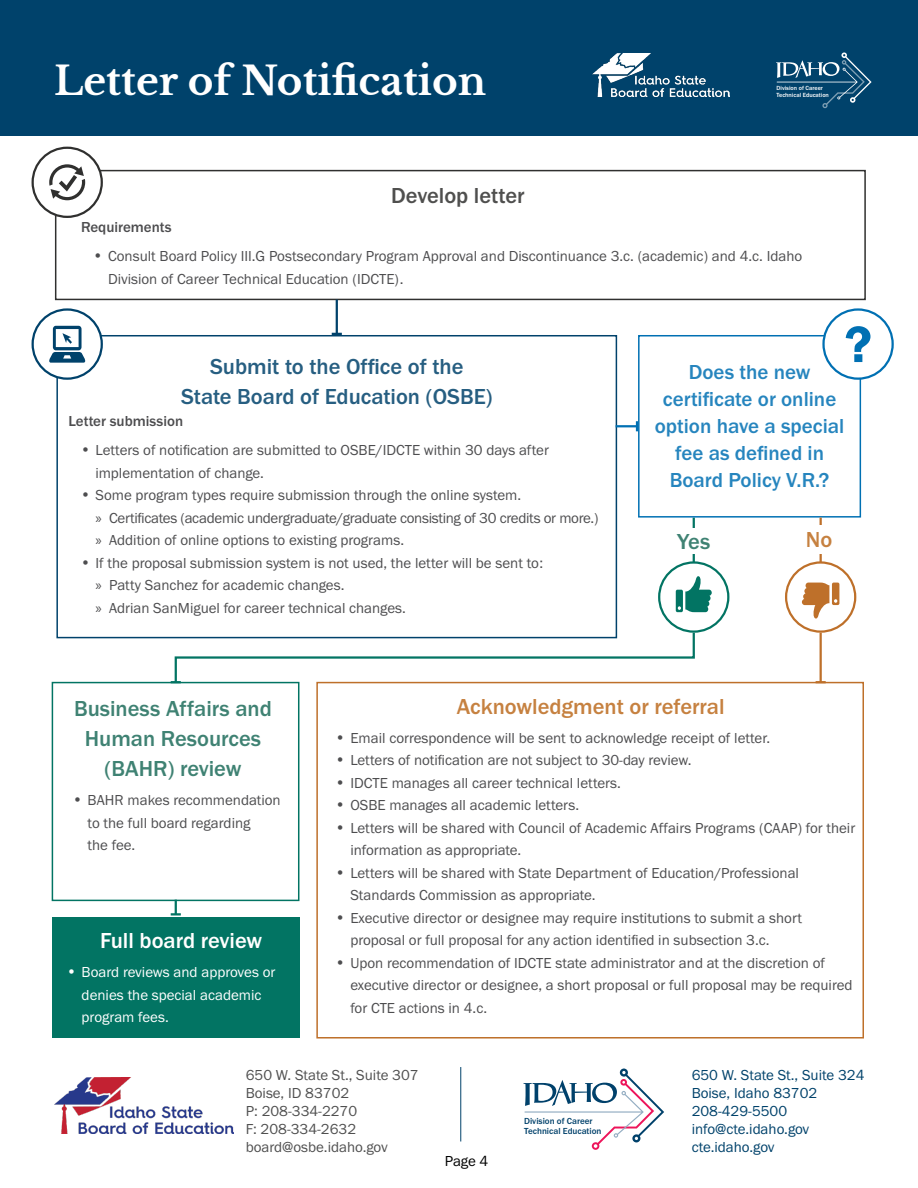
<style>
.page{position:relative;width:918px;height:1188px;background:#fff}
.page>*{position:absolute;margin:0;border:0;box-sizing:border-box;transform-origin:0 0}
.t1{font:700 39px "Libre Baskerville";color:#fff}
.t2{font:500 22.5px/30px "Franklin Gothic URW";color:#265e81;text-align:center}
.t3{font:500 22.5px/30px "Franklin Gothic URW";color:#3f8273;text-align:center}
.t4{font:500 22.5px "Franklin Gothic URW";color:#c68140}
.t5{font:500 22.5px "Franklin Gothic URW";color:#fff}
.t6{font:500 22.5px "Franklin Gothic URW";color:#4f4f4e}
.t7{font:500 21px/27px "Franklin Gothic URW";color:#2685be;text-align:center}
.t8{font:15px/22.5px "Franklin Gothic URW Boo";color:#4d4d4f}
.t9{font:15px/18px "Franklin Gothic URW Boo";color:#505050}
.t10{font:15px/18px "Franklin Gothic URW Boo";color:#00426b}
.t11{font:15px/22.5px "Franklin Gothic URW Boo";color:#fff}
.t12{font:500 15px "Franklin Gothic URW";color:#4d4d4f}
.t13{font:15px "Franklin Gothic URW Boo";color:#000}
.t14{font:500 9.15px/10.1px "Franklin Gothic URW";color:#00416b}
.t15{font:500 6.15px/6.8px "Franklin Gothic URW";color:#fff}
.s1{font-family:"Myriad Pro"}
</style>
<div class="page">
<div style="left:0;top:0;width:918px;height:136px;background:#00426b"></div>
<svg style="left:776px;top:53px;width:96px;height:55px"></svg>
<img style="left:592px;top:54px;width:138px;height:43px">
<div style="left:55px;top:170px;width:811px;height:130px;border:2px solid #30302f"></div>
<div style="left:56px;top:335px;width:561px;height:303px;border:2px solid #00426b"></div>
<div style="left:33px;top:148px;width:69px;height:69px;background:#fff;border-radius:50%"></div>
<div style="left:32px;top:147px;width:71px;height:71px;border:2px solid #30302f;border-radius:50%"></div>
<svg style="left:49px;top:164px;width:36px;height:36px"></svg>
<div style="left:33px;top:310px;width:69px;height:69px;background:#fff;border-radius:50%"></div>
<div style="left:32px;top:308px;width:71px;height:72px;border:2px solid #00426b;border-radius:50%"></div>
<svg style="left:49px;top:326px;width:36px;height:37px"></svg>
<hr style="left:336px;top:300px;width:2px;height:34px;background:#00426b">
<svg style="left:332px;top:333px;width:10px;height:2px"></svg>
<hr style="left:693px;top:518px;width:2px;height:87px;background:#027463">
<div style="left:638px;top:335px;width:223px;height:183px;border:2px solid #0070b3"></div>
<div style="left:824px;top:310px;width:69px;height:69px;background:#fff;border-radius:50%"></div>
<div style="left:822px;top:308px;width:72px;height:72px;border:2px solid #0070b3;border-radius:50%"></div>
<svg style="left:846px;top:326px;width:24px;height:36px"></svg>
<hr style="left:616px;top:425px;width:21px;height:2px;background:#0070b3">
<svg style="left:636px;top:421px;width:2px;height:10px"></svg>
<div style="left:659px;top:563px;width:69px;height:69px;background:#fff;border-radius:50%"></div>
<div style="left:658px;top:561px;width:71px;height:72px;border:2px solid #027463;border-radius:50%"></div>
<svg style="left:676px;top:576px;width:36px;height:36px"></svg>
<div style="left:52px;top:682px;width:247px;height:219px;border:2px solid #027463"></div>
<div style="left:52px;top:917px;width:247px;height:120px;background:#027463"></div>
<svg style="left:171px;top:900px;width:10px;height:15px"></svg>
<hr style="left:820px;top:633px;width:2px;height:49px;background:#be702a">
<div style="left:316px;top:682px;width:548px;height:357px;border:2px solid #be702a"></div>
<hr style="left:820px;top:518px;width:2px;height:62px;background:#be702a">
<div style="left:786px;top:563px;width:69px;height:69px;background:#fff;border-radius:50%"></div>
<div style="left:785px;top:561px;width:71px;height:72px;border:2px solid #be702a;border-radius:50%"></div>
<svg style="left:802px;top:582px;width:37px;height:37px"></svg>
<svg style="left:171px;top:630px;width:525px;height:54px"></svg>
<svg style="left:523px;top:1069px;width:141px;height:81px"></svg>
<img style="left:54px;top:1078px;width:180px;height:56px">
<div style="left:646px;top:529px;width:96px;height:25px;background:#fff"></div>
<div style="left:795px;top:525px;width:49px;height:29px;background:#fff"></div>
<hr style="left:460px;top:1067px;width:1px;height:75px;background:#00426b">
<h1 class="t1" style="left:54px;top:57px;width:434px">Letter of Notification</h1>
<h2 class="t6" style="left:391px;top:181px;width:135px">Develop letter</h2>
<p class="t15" style="left:776px;top:84px;width:54px">Division of Career<br>Technical Education</p>
<p class="t12" style="left:81px;top:218px;width:92px">Requirements</p>
<p class="t8" style="left:108px;top:245px;width:696px">Consult Board Policy III.G Postsecondary Program Approval and Discontinuance 3.c. (academic) and 4.c. Idaho<br>Division of Career Technical Education (IDCTE).</p>
<h2 class="t2" style="left:181px;top:351px;width:313px">Submit to the Office of the<br>State Board of Education (OSBE)</h2>
<p class="t12" style="left:69px;top:412px;width:116px">Letter submission</p>
<p class="t8" style="left:96px;top:439px;width:505px">Letters of notification are submitted to OSBE/IDCTE within 30 days after implementation of change.<br>Some program types require submission through the online system.<br><span class="s1">»</span> Certificates (academic undergraduate/graduate consisting of 30 credits or more.) <span class="s1">»</span> Addition of online options to existing programs.<br>If the proposal submission system is not used, the letter will be sent to:<br><span class="s1">»</span> Patty Sanchez for academic changes.<br><span class="s1">»</span> Adrian SanMiguel for career technical changes.</p>
<h3 class="t7" style="left:655px;top:358px;width:191px">Does the new certificate or online option have a special fee as defined in<br>Board Policy V.R.?</h3>
<h2 class="t3" style="left:677px;top:526px;width:35px">Yes</h2>
<h2 class="t4" style="left:806px;top:526px;width:28px">No</h2>
<h2 class="t3" style="left:74px;top:693px;width:199px">Business Affairs and<br>Human Resources (BAHR) review</h2>
<p class="t8" style="left:88px;top:789px;width:195px">BAHR makes recommendation to the full board regarding<br>the fee.</p>
<h2 class="t5" style="left:100px;top:926px;width:164px">Full board review</h2>
<p class="t11" style="left:82px;top:961px;width:195px">Board reviews and approves or denies the special academic program fees.</p>
<h2 class="t4" style="left:457px;top:692px;width:269px">Acknowledgment or referral</h2>
<p class="t8" style="left:350px;top:726px;width:506px">Email correspondence will be sent to acknowledge receipt of letter.<br>Letters of notification are not subject to 30-day review.<br>IDCTE manages all career technical letters.<br>OSBE manages all academic letters.<br>Letters will be shared with Council of Academic Affairs Programs (CAAP) for their information as appropriate.<br>Letters will be shared with State Department of Education/Professional Standards Commission as appropriate.<br>Executive director or designee may require institutions to submit a short proposal or full proposal for any action identified in subsection 3.c.<br>Upon recommendation of IDCTE state administrator and at the discretion of executive director or designee, a short proposal or full proposal may be required for CTE actions in 4.c.</p>
<p class="t9" style="left:246px;top:1066px;width:174px">650 W. State St., Suite 307<br>Boise, ID 83702<br>P: 208-334-2270<br>F: 208-334-2632 board@osbe.idaho.gov</p>
<p class="t13" style="left:445px;top:1151px;width:45px">Page 4</p>
<p class="t14" style="left:524px;top:1115px;width:79px">Division of Career<br>Technical Education</p>
<p class="t10" style="left:692px;top:1066px;width:174px">650 W. State St., Suite 324<br>Boise, Idaho 83702<br>208-429-5500 info@cte.idaho.gov cte.idaho.gov</p>
</div>
